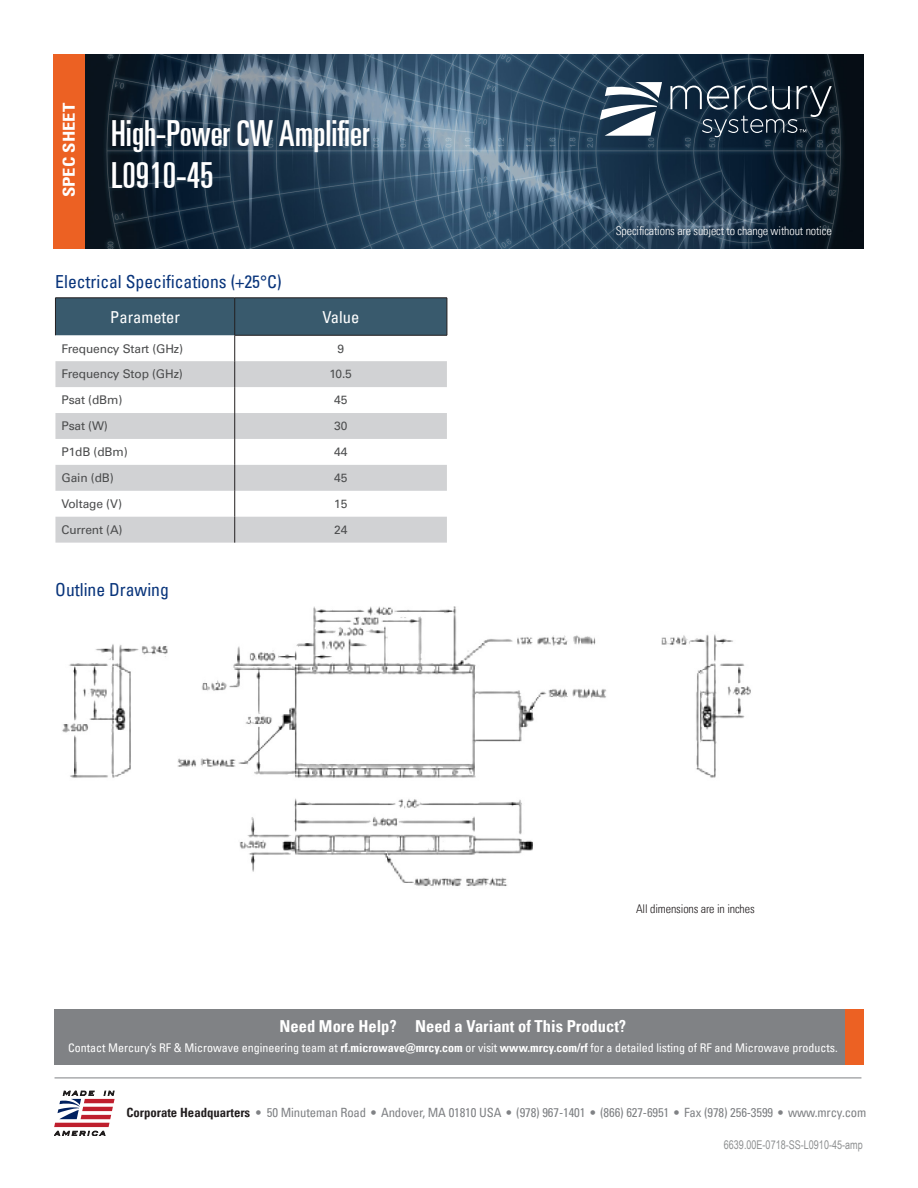
<style>
.page{position:relative;width:918px;height:1188px;background:#fff}
.page>*{position:absolute;margin:0;border:0;box-sizing:border-box;transform-origin:0 0}
.t1{font:36px/42px "Univers LT Pro Ult Cond";color:#fff}
.t2{font:condensed 18px "Univers LT Pro";color:#08347b}
.t3{font:700 condensed 16.5px "Univers LT Pro";color:#fff}
.t4{font:condensed 16.5px "Univers LT Pro";color:#fff}
.t5{font:700 condensed 16.5px "Univers LT Pro";color:#fff;scale:1.13 1}
.t6{font:condensed 12.75px "Univers LT Pro";letter-spacing:-.01em;color:#808285}
.t7{font:condensed 12px "Univers LT Pro";color:#fff}
.t8{font:12px "Univers LT Pro 55 Roman";letter-spacing:-.01em;color:#4b4c4d}
.t9{font:300 condensed 12px "Univers LT Pro";letter-spacing:-.01em;color:#fff}
.t10{font:12px "Arial Narrow";color:#8e9091;scale:.92 1}
.t11{font:300 condensed 12px "Univers LT Pro";letter-spacing:-.01em;color:#231f20}
.s1{font-weight:700}
.s2{font-weight:700;color:#231f20}
</style>
<div class="page">
<img style="left:85px;top:54px;width:779px;height:194px">
<div style="left:53px;top:54px;width:32px;height:194px;background:#ec6123"></div>
<svg style="left:600px;top:82px;width:62px;height:54px"></svg>
<svg style="left:670px;top:86px;width:162px;height:51px;background:#2c3d4d"></svg>
<hr style="left:55px;top:1078px;width:806px;height:1px;background:#808285">
<svg style="left:54px;top:1091px;width:61px;height:45px"></svg>
<div style="left:55px;top:1010px;width:790px;height:55px;background:#808285"></div>
<div style="left:845px;top:1010px;width:19px;height:55px;background:#ec6123"></div>
<svg style="left:55px;top:299px;width:392px;height:244px"></svg>
<hr style="left:55px;top:298px;width:180px;height:1px;background:#231f20">
<hr style="left:55px;top:298px;width:1px;height:37px;background:#231f20">
<hr style="left:235px;top:298px;width:212px;height:1px;background:#231f20">
<hr style="left:234px;top:298px;width:1px;height:37px;background:#231f20">
<hr style="left:235px;top:335px;width:212px;height:1px;background:#231f20">
<hr style="left:447px;top:298px;width:1px;height:37px;background:#231f20">
<img style="left:62px;top:606px;width:689px;height:280px">
<h3 class="t5" style="left:59px;top:197px;width:85px;rotate:-90deg">SPEC SHEET</h3>
<h1 class="t1" style="left:111px;top:110px;width:260px">High-Power CW Amplifier<br>L0910-45</h1>
<h2 class="t2" style="left:55px;top:271px;width:228px">Electrical Specifications (+25°C)</h2>
<h3 class="t4" style="left:110px;top:306px;width:71px">Parameter</h3>
<h3 class="t4" style="left:322px;top:306px;width:38px">Value</h3>
<p class="t8" style="left:61px;top:340px;width:123px">Frequency Start (GHz)</p>
<p class="t8" style="left:337px;top:340px;width:8px">9</p>
<p class="t8" style="left:61px;top:366px;width:123px">Frequency Stop (GHz)</p>
<p class="t8" style="left:330px;top:366px;width:24px">10.5</p>
<p class="t8" style="left:61px;top:392px;width:62px">Psat (dBm)</p>
<p class="t8" style="left:334px;top:392px;width:15px">45</p>
<p class="t8" style="left:61px;top:418px;width:48px">Psat (W)</p>
<p class="t8" style="left:334px;top:418px;width:15px">30</p>
<p class="t8" style="left:61px;top:444px;width:68px">P1dB (dBm)</p>
<p class="t8" style="left:334px;top:444px;width:15px">44</p>
<p class="t8" style="left:61px;top:470px;width:54px">Gain (dB)</p>
<p class="t8" style="left:334px;top:470px;width:15px">45</p>
<p class="t8" style="left:61px;top:496px;width:62px">Voltage (V)</p>
<p class="t8" style="left:334px;top:496px;width:15px">15</p>
<p class="t8" style="left:61px;top:521px;width:63px">Current (A)</p>
<p class="t8" style="left:334px;top:521px;width:15px">24</p>
<h2 class="t2" style="left:55px;top:578px;width:115px">Outline Drawing</h2>
<p class="t9" style="left:616px;top:223px;width:217px">Specifications are subject to change without notice</p>
<p class="t11" style="left:636px;top:900px;width:120px">All dimensions are in inches</p>
<h3 class="t3" style="left:280px;top:1016px;width:348px">Need More Help? Need a Variant of This Product?</h3>
<p class="t7" style="left:68px;top:1040px;width:771px">Contact Mercury’s RF &amp; Microwave engineering team at <span class="s1">rf.microwave@mrcy.com</span> or visit <span class="s1">www.mrcy.com/rf</span> for a detailed listing of RF and Microwave products.</p>
<p class="t6" style="left:126px;top:1104px;width:742px"><span class="s2">Corporate Headquarters</span> <span class="s1">•</span> 50 Minuteman Road • Andover, MA 01810 USA • (978) 967-1401 • (866) 627-6951 • Fax (978) 256-3599 • www.mrcy.com</p>
<p class="t10" style="left:724px;top:1136px;width:152px">6639.00E-0718-SS-L0910-45-amp</p>
</div>
